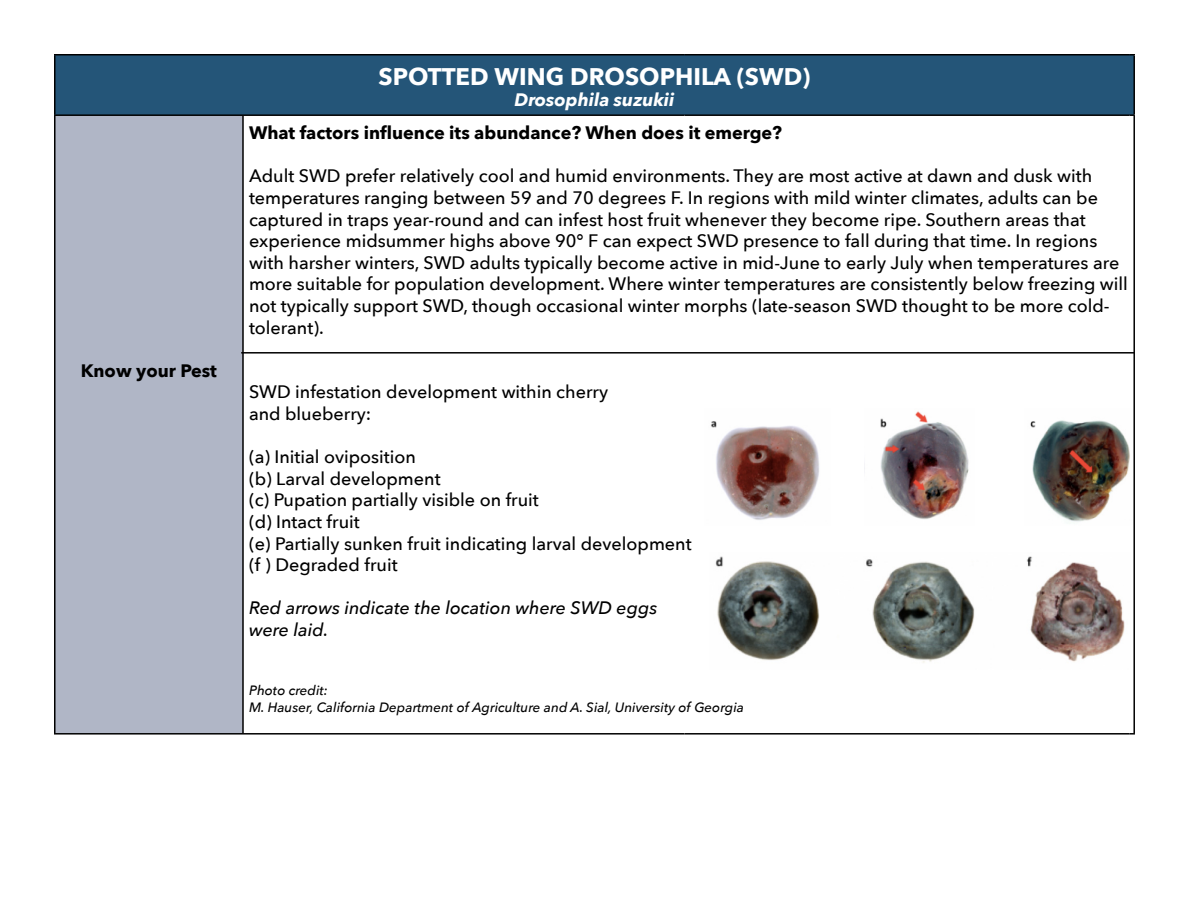
<style>
.page{position:relative;width:1188px;height:918px;background:#fff}
.page>*{position:absolute;margin:0;border:0;box-sizing:border-box;transform-origin:0 0}
.t1{font:700 24px "Avenir Next";color:#fff}
.t2{font:500 18px/21.6px "Avenir Next";color:#000}
.t3{font:700 18px "Avenir Next";color:#000}
.t4{font:italic 500 18px/21.6px "Avenir Next";color:#000}
.t5{font:italic 700 18px "Avenir Next";color:#fff}
.t6{font:italic 500 13.5px/16.2px "Avenir Next";color:#000}
</style>
<div class="page">
<div style="left:55px;top:55px;width:1079px;height:60px;background:#245578"></div>
<div style="left:55px;top:115px;width:188px;height:619px;background:#b0b6c6"></div>
<hr style="left:54px;top:54px;width:189px;height:2px;background:#000">
<hr style="left:54px;top:55px;width:2px;height:59px;background:#000">
<hr style="left:243px;top:54px;width:442px;height:2px;background:#000">
<hr style="left:685px;top:54px;width:295px;height:2px;background:#000">
<hr style="left:980px;top:54px;width:150px;height:2px;background:#000">
<hr style="left:1133px;top:55px;width:2px;height:59px;background:#000">
<hr style="left:54px;top:114px;width:189px;height:2px;background:#000">
<hr style="left:54px;top:116px;width:2px;height:617px;background:#000">
<hr style="left:243px;top:114px;width:442px;height:2px;background:#000">
<hr style="left:242px;top:116px;width:2px;height:617px;background:#000">
<hr style="left:685px;top:114px;width:295px;height:2px;background:#000">
<hr style="left:980px;top:114px;width:150px;height:2px;background:#000">
<hr style="left:1133px;top:116px;width:2px;height:617px;background:#000">
<hr style="left:54px;top:733px;width:189px;height:2px;background:#000">
<hr style="left:243px;top:733px;width:442px;height:2px;background:#000">
<hr style="left:685px;top:733px;width:295px;height:2px;background:#000">
<hr style="left:980px;top:733px;width:150px;height:2px;background:#000">
<img style="left:711px;top:421px;width:108px;height:99px">
<img style="left:880px;top:411px;width:89px;height:108px">
<img style="left:1030px;top:420px;width:100px;height:102px">
<img style="left:715px;top:556px;width:410px;height:107px">
<hr style="left:241px;top:352px;width:893px;height:2px;background:#000">
<p class="t3" style="left:81px;top:355px;width:138px">Know your Pest</p>
<h1 class="t1" style="left:379px;top:56px;width:433px">SPOTTED WING DROSOPHILA (SWD)</h1>
<p class="t5" style="left:515px;top:84px;width:161px">Drosophila suzukii</p>
<p class="t3" style="left:249px;top:117px;width:535px">What factors influence its abundance? When does it emerge?</p>
<p class="t2" style="left:249px;top:165px;width:880px">Adult SWD prefer relatively cool and humid environments. They are most active at dawn and dusk with temperatures ranging between 59 and 70 degrees F. In regions with mild winter climates, adults can be captured in traps year-round and can infest host fruit whenever they become ripe. Southern areas that experience midsummer highs above 90° F can expect SWD presence to fall during that time. In regions with harsher winters, SWD adults typically become active in mid-June to early July when temperatures are more suitable for population development. Where winter temperatures are consistently below freezing will not typically support SWD, though occasional winter morphs (late-season SWD thought to be more cold&shy;tolerant).</p>
<p class="t2" style="left:249px;top:381px;width:361px">SWD infestation development within cherry and blueberry:</p>
<p class="t2" style="left:249px;top:446px;width:444px">(a) Initial oviposition<br>(b) Larval development<br>(c) Pupation partially visible on fruit<br>(d) Intact fruit<br>(e) Partially sunken fruit indicating larval development (f ) Degraded fruit</p>
<p class="t4" style="left:249px;top:597px;width:410px">Red arrows indicate the location where SWD eggs were laid.</p>
<p class="t6" style="left:249px;top:682px;width:497px">Photo credit:<br>M. Hauser, California Department of Agriculture and A. Sial, University of Georgia</p>
</div>
